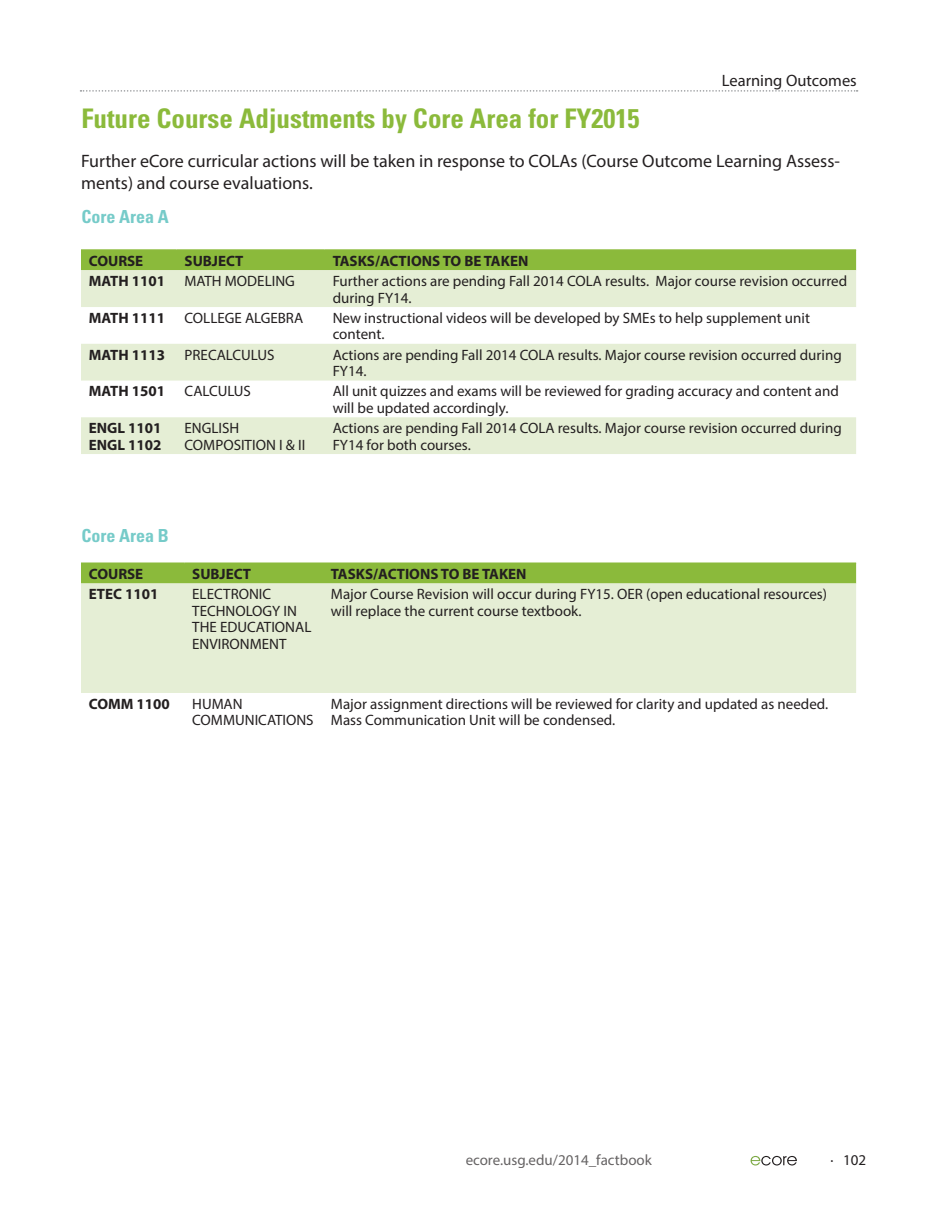
<style>
.page{position:relative;width:945px;height:1215px;background:#fff}
.page>*{position:absolute;margin:0;border:0;box-sizing:border-box;transform-origin:0 0}
.t1{font:700 condensed 27px "Univers";color:#8bba3b}
.t2{font:18px/21.6px "Myriad Pro";color:#231f20}
.t3{font:700 condensed 18px "Univers";color:#76cbc9}
.t4{font:16.5px "Myriad Pro";color:#231f20}
.t5{font:15px/16.5px "Myriad Pro";color:#231f20}
.t6{font:700 15px/16.5px "Myriad Pro";color:#231f20}
.t7{font:700 15px "Myriad Pro";color:#231f20}
</style>
<div class="page">
<svg style="left:751px;top:1156px;width:46px;height:10px"></svg>
<svg style="left:81px;top:90px;width:777px;height:2px"></svg>
<div style="left:81px;top:251px;width:775px;height:19px;background:#8bba3b"></div>
<svg style="left:81px;top:270px;width:775px;height:184px;fill:#e5eed5"></svg>
<hr style="left:81px;top:249px;width:96px;height:2px;background:#8bba3b">
<hr style="left:177px;top:249px;width:148px;height:2px;background:#8bba3b">
<hr style="left:325px;top:249px;width:531px;height:2px;background:#8bba3b">
<div style="left:81px;top:564px;width:775px;height:20px;background:#8bba3b"></div>
<div style="left:81px;top:584px;width:775px;height:109px;background:#e5eed5"></div>
<hr style="left:81px;top:562px;width:103px;height:2px;background:#8bba3b">
<hr style="left:184px;top:562px;width:139px;height:2px;background:#8bba3b">
<hr style="left:323px;top:562px;width:533px;height:2px;background:#8bba3b">
<h1 class="t1" style="left:82px;top:102px;width:559px">Future Course Adjustments by Core Area for FY2015</h1>
<p class="t4" style="left:722px;top:70px;width:136px">Learning Outcomes</p>
<p class="t2" style="left:81px;top:150px;width:761px">Further eCore curricular actions will be taken in response to COLAs (Course Outcome Learning Assess&shy;ments) and course evaluations.</p>
<p class="t3" style="left:82px;top:205px;width:89px">Core Area A</p>
<p class="t7" style="left:89px;top:251px;width:56px">COURSE</p>
<p class="t7" style="left:185px;top:251px;width:60px">SUBJECT</p>
<p class="t6" style="left:333px;top:252px;width:197px">TASKS/ACTIONS TO BE TAKEN</p>
<p class="t6" style="left:89px;top:272px;width:78px">MATH 1101</p>
<p class="t5" style="left:185px;top:273px;width:112px">MATH MODELING</p>
<p class="t5" style="left:333px;top:273px;width:516px">Further actions are pending Fall 2014 COLA results. Major course revision occurred during FY14.</p>
<p class="t6" style="left:89px;top:309px;width:78px">MATH 1111</p>
<p class="t5" style="left:185px;top:309px;width:120px">COLLEGE ALGEBRA</p>
<p class="t5" style="left:333px;top:309px;width:479px">New instructional videos will be developed by SMEs to help supplement unit content.</p>
<p class="t6" style="left:89px;top:346px;width:78px">MATH 1113</p>
<p class="t5" style="left:185px;top:346px;width:91px">PRECALCULUS</p>
<p class="t5" style="left:333px;top:346px;width:511px">Actions are pending Fall 2014 COLA results. Major course revision occurred during<br>FY14.</p>
<p class="t6" style="left:89px;top:383px;width:78px">MATH 1501</p>
<p class="t5" style="left:185px;top:383px;width:68px">CALCULUS</p>
<p class="t5" style="left:333px;top:383px;width:508px">All unit quizzes and exams will be reviewed for grading accuracy and content and will be updated accordingly.</p>
<p class="t6" style="left:89px;top:419px;width:74px">ENGL 1101<br>ENGL 1102</p>
<p class="t5" style="left:185px;top:420px;width:122px">ENGLISH<br>COMPOSITION I &amp; II</p>
<p class="t5" style="left:333px;top:420px;width:511px">Actions are pending Fall 2014 COLA results. Major course revision occurred during<br>FY14 for both courses.</p>
<p class="t3" style="left:82px;top:525px;width:89px">Core Area B</p>
<p class="t7" style="left:89px;top:564px;width:56px">COURSE</p>
<p class="t7" style="left:192px;top:564px;width:60px">SUBJECT</p>
<p class="t6" style="left:331px;top:565px;width:197px">TASKS/ACTIONS TO BE TAKEN</p>
<p class="t6" style="left:89px;top:585px;width:71px">ETEC 1101</p>
<p class="t5" style="left:192px;top:586px;width:121px">ELECTRONIC<br>TECHNOLOGY IN<br>THE EDUCATIONAL<br>ENVIRONMENT</p>
<p class="t5" style="left:331px;top:586px;width:498px">Major Course Revision will occur during FY15. OER (open educational resources) will replace the current course textbook.</p>
<p class="t6" style="left:89px;top:695px;width:82px">COMM 1100</p>
<p class="t5" style="left:192px;top:695px;width:123px">HUMAN<br>COMMUNICATIONS</p>
<p class="t5" style="left:331px;top:695px;width:499px">Major assignment directions will be reviewed for clarity and updated as needed.<br>Mass Communication Unit will be condensed.</p>
<p class="t5" style="left:466px;top:1151px;width:188px">ecore.usg.edu/2014_factbook</p>
<p class="t5" style="left:830px;top:1151px;width:37px">· 102</p>
</div>
